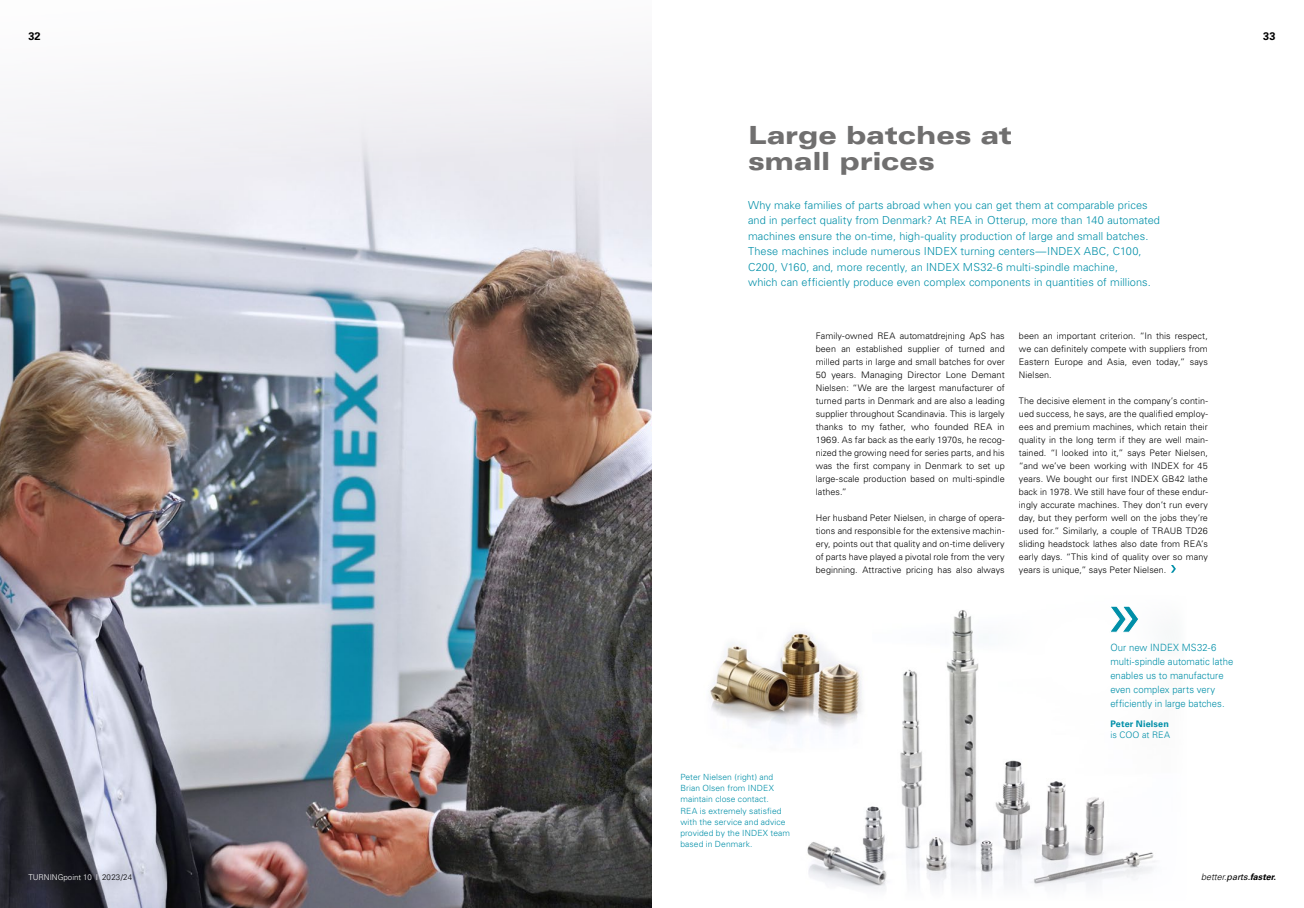
<style>
.page{position:relative;width:1304px;height:908px;background:#fff}
.page>*{position:absolute;margin:0;border:0;box-sizing:border-box;transform-origin:0 0}
.t1{font:900 expanded 25px/26px "Univers";letter-spacing:-.005em;color:#706f6f}
.t2{font:300 11px/15.5px "Univers";letter-spacing:.005em;color:#008fa8}
.t3{font:700 11px "Univers";color:#000}
.t4{font:300 10px/14px "Univers";letter-spacing:.005em;color:#008fa8;scale:.95 1}
.t5{font:300 9px/13px "Univers";letter-spacing:.005em;color:#000;text-align:justify}
.t6{font:italic 300 9px "Univers";color:#000}
.t7{font:700 9px "Univers";letter-spacing:.02em;color:#008fa8}
.t8{font:300 9px "Univers";letter-spacing:.01em;color:#008fa8}
.t9{font:300 8.5px/11px "Univers";letter-spacing:.01em;color:#008fa8}
.t10{font:300 8px "Univers";color:#fff}
.s1{color:#000}
.s2{font-weight:400}
.s3{font-weight:700}
</style>
<div class="page">
<img style="left:0;top:228px;width:652px;height:679px">
<img style="left:807px;top:610px;width:348px;height:280px">
<div style="left:982px;top:558px;width:209px;height:195px;background:#fff;border-radius:50%"></div>
<img style="left:709px;top:610px;width:162px;height:150px">
<svg style="left:0;top:62px;width:652px;height:166px;fill:#efeff4"></svg>
<svg style="left:1171px;top:565px;width:5px;height:7px"></svg>
<svg style="left:1110px;top:606px;width:28px;height:26px"></svg>
<p class="t3" style="left:28px;top:29px;width:14px">32</p>
<p class="t3" style="left:1263px;top:29px;width:14px">33</p>
<h1 class="t1" style="left:748px;top:122px;width:265px">Large batches at small prices</h1>
<p class="t2" style="left:748px;top:197px;width:413px">Why make families of parts abroad when you can get them at comparable prices and in perfect quality from Denmark? At REA in Otterup, more than 140 automated machines ensure the on-time, high-quality production of large and small batches.<br>These machines include numerous INDEX turning centers—INDEX ABC, C100, C200, V160, and, more recently, an INDEX MS32-6 multi-spindle machine,<br>which can efficiently produce even complex components in quantities of millions.</p>
<p class="t5" style="left:816px;top:329px;width:191px">Family-owned REA automatdrejning ApS has been an established supplier of turned and milled parts in large and small batches for over 50 years. Managing Director Lone Demant Nielsen: “We are the largest manufacturer of turned parts in Denmark and are also a leading supplier throughout Scandinavia. This is largely thanks to my father, who founded REA in 1969. As far back as the early 1970s, he recog&shy;nized the growing need for series parts, and his was the first company in Denmark to set up large-scale production based on multi-spindle lathes.”</p>
<p class="t5" style="left:816px;top:511px;width:190px">Her husband Peter Nielsen, in charge of opera&shy;tions and responsible for the extensive machin&shy;ery, points out that quality and on-time delivery of parts have played a pivotal role from the very beginning. Attractive pricing has also always</p>
<p class="t5" style="left:1019px;top:329px;width:190px">been an important criterion. “In this respect, we can definitely compete with suppliers from Eastern Europe and Asia, even today,” says Nielsen.</p>
<p class="t5" style="left:1019px;top:394px;width:190px">The decisive element in the company’s contin&shy;ued success, he says, are the qualified employ&shy;ees and premium machines, which retain their quality in the long term if they are well main&shy;tained. “I looked into it,” says Peter Nielsen, “and we’ve been working with INDEX for 45 years. We bought our first INDEX GB42 lathe back in 1978. We still have four of these endur&shy;ingly accurate machines. They don’t run every day, but they perform well on the jobs they’re used for.” Similarly, a couple of TRAUB TD26 sliding headstock lathes also date from REA’s early days. “This kind of quality over so many years is unique,” says Peter Nielsen.</p>
<p class="t9" style="left:680px;top:771px;width:111px">Peter Nielsen (right) and<br>Brian Olsen from INDEX maintain close contact.<br>REA is extremely satisfied with the service and advice provided by the INDEX team based in Denmark.</p>
<p class="t4" style="left:1110px;top:640px;width:131px">Our new INDEX MS32-6 multi-spindle automatic lathe enables us to manufacture even complex parts very efficiently in large batches.</p>
<p class="t7" style="left:1110px;top:718px;width:60px">Peter Nielsen</p>
<p class="t8" style="left:1110px;top:729px;width:61px">is COO at REA</p>
<p class="t10" style="left:28px;top:872px;width:105px">TURNINGpoint 10 I <span class="s1">2023/24</span></p>
<p class="t6" style="left:1201px;top:871px;width:76px">better.<span class="s2">parts.</span><span class="s3">faster.</span></p>
</div>
